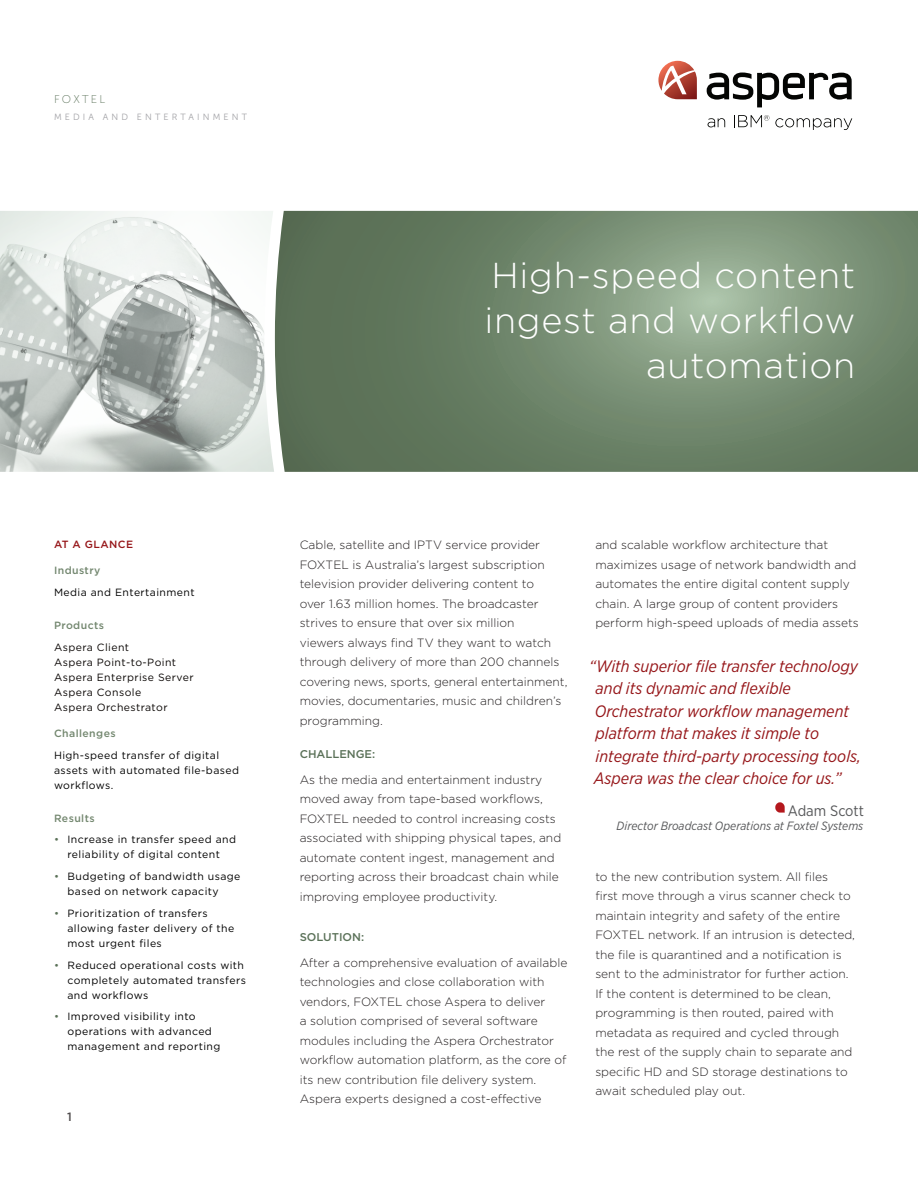
<style>
.page{position:relative;width:918px;height:1188px;background:#fff}
.page>*{position:absolute;margin:0;border:0;box-sizing:border-box;transform-origin:0 0}
.t1{font:300 36px/45px "Gotham";letter-spacing:.02em;color:#fff;text-align:right}
.t2{font:italic 16.5px/22.5px "Gotham Narrow";color:#961619}
.t3{font:15px "Gotham Narrow";color:#57585a}
.t4{font:300 12px/19.5px "Gotham";color:#231f20}
.t5{font:italic 12px "Gotham Narrow";color:#57585a}
.t6{font:500 12px "Gotham";color:#231f20}
.t7{font:500 11.25px "Gotham";color:#5a7158}
.t8{font:11.25px "Museo Sans 100";letter-spacing:.2em;color:#5a7158}
.t9{font:10.5px/15px "Gotham";letter-spacing:.04em;color:#000}
.t10{font:10.5px "Gotham";letter-spacing:.04em;color:#0c0806}
.t11{font:500 10.5px "Gotham";letter-spacing:.04em;color:#73876f}
.t12{font:500 10.5px "Gotham";letter-spacing:.04em;color:#961619}
.t13{font:9px "Museo Sans 300";letter-spacing:.35em;color:#a1a1a5}
.s1{color:#5a7158}
</style>
<div class="page">
<svg style="left:275px;top:211px;width:643px;height:261px;background:#71876d"></svg>
<img style="left:0;top:211px;width:274px;height:261px">
<svg style="left:775px;top:802px;width:10px;height:11px"></svg>
<svg style="left:658px;top:61px;width:39px;height:38px"></svg>
<svg style="left:707px;top:73px;width:145px;height:34px"></svg>
<svg style="left:708px;top:118px;width:17px;height:9px"></svg>
<svg style="left:734px;top:115px;width:35px;height:12px"></svg>
<svg style="left:775px;top:118px;width:77px;height:12px"></svg>
<p class="t8" style="left:54px;top:93px;width:53px">FOXTEL</p>
<p class="t13" style="left:54px;top:112px;width:195px">MEDIA AND ENTERTAINMENT</p>
<p class="t1" style="left:484px;top:252px;width:372px">High-speed content ingest and workflow automation</p>
<p class="t12" style="left:54px;top:538px;width:81px">AT A GLANCE</p>
<p class="t11" style="left:54px;top:564px;width:48px">Industry</p>
<p class="t9" style="left:54px;top:584px;width:142px">Media and Entertainment</p>
<p class="t11" style="left:54px;top:619px;width:52px">Products</p>
<p class="t10" style="left:54px;top:640px;width:77px">Aspera Client</p>
<p class="t10" style="left:54px;top:655px;width:124px">Aspera Point-to-Point</p>
<p class="t10" style="left:54px;top:670px;width:141px">Aspera Enterprise Server</p>
<p class="t10" style="left:54px;top:685px;width:89px">Aspera Console</p>
<p class="t10" style="left:54px;top:700px;width:115px">Aspera Orchestrator</p>
<p class="t11" style="left:54px;top:727px;width:63px">Challenges</p>
<p class="t9" style="left:54px;top:747px;width:187px">High-speed transfer of digital assets with automated file-based workflows.</p>
<p class="t11" style="left:54px;top:812px;width:42px">Results</p>
<p class="t9" style="left:54px;top:832px;width:184px;text-align:center"><span class="s1">•</span> Increase in transfer speed and reliability of digital content</p>
<p class="t9" style="left:68px;top:869px;width:175px;text-indent:-14px"><span class="s1">•</span> Budgeting of bandwidth usage based on network capacity</p>
<p class="t9" style="left:68px;top:905px;width:168px;text-indent:-14px"><span class="s1">•</span> Prioritization of transfers allowing faster delivery of the most urgent files</p>
<p class="t9" style="left:68px;top:957px;width:180px;text-indent:-14px"><span class="s1">•</span> Reduced operational costs with completely automated transfers and workflows</p>
<p class="t9" style="left:68px;top:1009px;width:154px;text-indent:-14px"><span class="s1">•</span> Improved visibility into operations with advanced management and reporting</p>
<p class="t6" style="left:67px;top:1110px;width:6px">1</p>
<p class="t4" style="left:300px;top:535px;width:269px">Cable, satellite and IPTV service provider FOXTEL is Australia’s largest subscription television provider delivering content to<br>over 1.63 million homes. The broadcaster strives to ensure that over six million<br>viewers always find TV they want to watch through delivery of more than 200 channels covering news, sports, general entertainment, movies, documentaries, music and children’s programming.</p>
<p class="t7" style="left:300px;top:747px;width:77px">CHALLENGE:</p>
<p class="t4" style="left:300px;top:770px;width:263px">As the media and entertainment industry moved away from tape-based workflows, FOXTEL needed to control increasing costs associated with shipping physical tapes, and automate content ingest, management and reporting across their broadcast chain while improving employee productivity.</p>
<p class="t7" style="left:300px;top:930px;width:66px">SOLUTION:</p>
<p class="t4" style="left:300px;top:953px;width:269px">After a comprehensive evaluation of available technologies and close collaboration with vendors, FOXTEL chose Aspera to deliver<br>a solution comprised of several software modules including the Aspera Orchestrator workflow automation platform, as the core of its new contribution file delivery system.</p>
<p class="t4" style="left:300px;top:1089px;width:243px">Aspera experts designed a cost-effective</p>
<p class="t4" style="left:595px;top:535px;width:265px">and scalable workflow architecture that maximizes usage of network bandwidth and automates the entire digital content supply chain. A large group of content providers perform high-speed uploads of media assets</p>
<p class="t2" style="left:589px;top:654px;width:273px">“With superior file transfer technology and its dynamic and flexible Orchestrator workflow management platform that makes it simple to integrate third-party processing tools, Aspera was the clear choice for us.”</p>
<p class="t3" style="left:788px;top:801px;width:78px">Adam Scott</p>
<p class="t5" style="left:617px;top:818px;width:248px">Director Broadcast Operations at Foxtel Systems</p>
<p class="t4" style="left:595px;top:866px;width:261px">to the new contribution system. All files<br>first move through a virus scanner check to maintain integrity and safety of the entire FOXTEL network. If an intrusion is detected, the file is quarantined and a notification is sent to the administrator for further action.<br>If the content is determined to be clean, programming is then routed, paired with metadata as required and cycled through the rest of the supply chain to separate and specific HD and SD storage destinations to await scheduled play out.</p>
</div>
